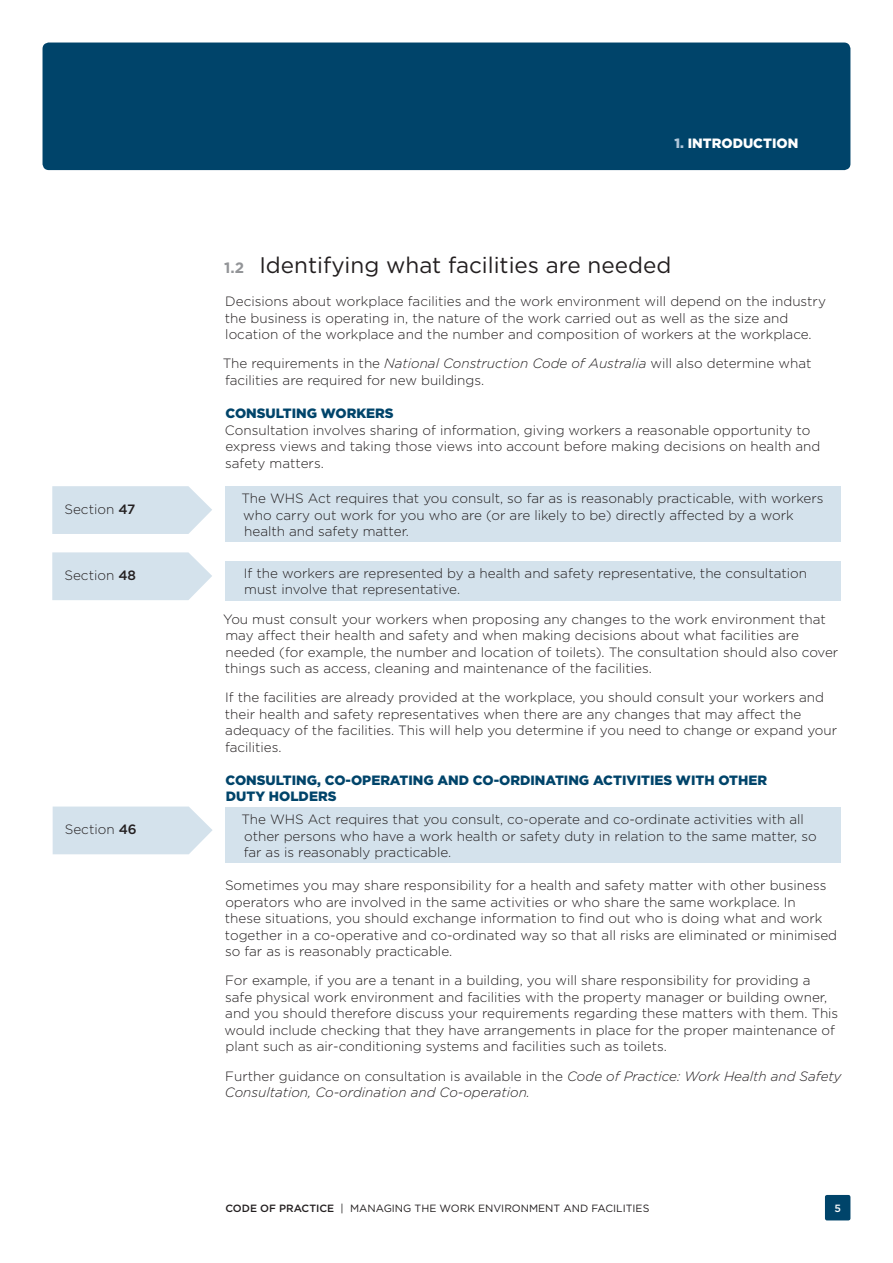
<style>
.page{position:relative;width:893px;height:1263px;background:#fff}
.page>*{position:absolute;margin:0;border:0;box-sizing:border-box;transform-origin:0 0}
.Header_2{font:22.5px "Gotham";color:#231f20}
.Body_copy{font:300 13.5px/16.5px "Gotham";color:#231f20}
.Body_copy-2{font:italic 300 13.5px/16.5px "Gotham";color:#231f20}
.Header_3{font:900 13.5px/16.2px "Gotham";color:#00446a}
.Regulation{font:300 13.5px "Gotham";color:#231f20}
.Running_header{font:900 13.5px "Gotham";color:#fff}
.t1{font:10.5px "Gotham";color:#231f20}
.Body_copy-3{font:500 10.5px "Gotham";color:#fff}
.s1{font-weight:500}
.s2{color:#b0c7d9}
.s3{font-weight:700;font-size:15px;color:#939598}
.s4{font-style:italic}
.s5{font-style:normal}
</style>
<div class="page">
<div style="left:43px;top:43px;width:807px;height:127px;background:#00446a;border-radius:6px"></div>
<div style="left:825px;top:1195px;width:25px;height:25px;background:#00446a;border-radius:2px"></div>
<div style="left:225px;top:486px;width:615px;height:56px;background:#d4e2ec"></div>
<div style="left:225px;top:561px;width:615px;height:39px;background:#d4e2ec"></div>
<div style="left:225px;top:807px;width:615px;height:56px;background:#d4e2ec"></div>
<svg style="left:52px;top:486px;width:160px;height:48px"></svg>
<svg style="left:52px;top:552px;width:160px;height:48px"></svg>
<svg style="left:53px;top:806px;width:160px;height:48px"></svg>
<p class="Regulation" style="left:64px;top:500px;width:72px">Section <span class="s1">47</span></p>
<p class="Regulation" style="left:64px;top:567px;width:73px">Section <span class="s1">48</span></p>
<p class="Regulation" style="left:65px;top:821px;width:74px">Section <span class="s1">46</span></p>
<p class="Running_header" style="left:674px;top:135px;width:125px"><span class="s2">1.</span> INTRODUCTION</p>
<p class="Header_2" style="left:224px;top:252px;width:449px"><span class="s3">1.2</span> Identifying what facilities are needed</p>
<p class="Body_copy" style="left:225px;top:293px;width:603px">Decisions about workplace facilities and the work environment will depend on the industry the business is operating in, the nature of the work carried out as well as the size and location of the workplace and the number and composition of workers at the workplace.</p>
<p class="Body_copy" style="left:223px;top:355px;width:590px">The requirements in the <span class="s4">National Construction Code of Australia</span> will also determine what facilities are required for new buildings.</p>
<p class="Header_3" style="left:225px;top:405px;width:170px">CONSULTING WORKERS</p>
<p class="Body_copy" style="left:225px;top:421px;width:597px">Consultation involves sharing of information, giving workers a reasonable opportunity to express views and taking those views into account before making decisions on health and safety matters.</p>
<p class="Body_copy" style="left:241px;top:490px;width:584px">The WHS Act requires that you consult, so far as is reasonably practicable, with workers who carry out work for you who are (or are likely to be) directly affected by a work health and safety matter.</p>
<p class="Body_copy" style="left:244px;top:565px;width:565px">If the workers are represented by a health and safety representative, the consultation must involve that representative.</p>
<p class="Body_copy" style="left:223px;top:610px;width:617px">You must consult your workers when proposing any changes to the work environment that may affect their health and safety and when making decisions about what facilities are needed (for example, the number and location of toilets). The consultation should also cover things such as access, cleaning and maintenance of the facilities.</p>
<p class="Body_copy" style="left:225px;top:689px;width:614px">If the facilities are already provided at the workplace, you should consult your workers and their health and safety representatives when there are any changes that may affect the adequacy of the facilities. This will help you determine if you need to change or expand your facilities.</p>
<p class="Header_3" style="left:225px;top:772px;width:543px">CONSULTING, CO-OPERATING AND CO-ORDINATING ACTIVITIES WITH OTHER<br>DUTY HOLDERS</p>
<p class="Body_copy" style="left:241px;top:811px;width:577px">The WHS Act requires that you consult, co-operate and co-ordinate activities with all other persons who have a work health or safety duty in relation to the same matter, so far as is reasonably practicable.</p>
<p class="Body_copy" style="left:225px;top:877px;width:614px">Sometimes you may share responsibility for a health and safety matter with other business operators who are involved in the same activities or who share the same workplace. In<br>these situations, you should exchange information to find out who is doing what and work together in a co-operative and co-ordinated way so that all risks are eliminated or minimised so far as is reasonably practicable.</p>
<p class="Body_copy" style="left:224px;top:972px;width:615px">For example, if you are a tenant in a building, you will share responsibility for providing a safe physical work environment and facilities with the property manager or building owner, and you should therefore discuss your requirements regarding these matters with them. This would include checking that they have arrangements in place for the proper maintenance of plant such as air-conditioning systems and facilities such as toilets.</p>
<p class="Body_copy-2" style="left:225px;top:1067px;width:618px"><span class="s5">Further guidance on consultation is available in the</span> Code of Practice: Work Health and Safety<br>Consultation, Co-ordination and Co-operation.</p>
<p class="t1" style="left:225px;top:1202px;width:425px"><span class="s1">CODE OF PRACTICE</span> | MANAGING THE WORK ENVIRONMENT AND FACILITIES</p>
<p class="Body_copy-3" style="left:834px;top:1202px;width:8px">5</p>
</div>
